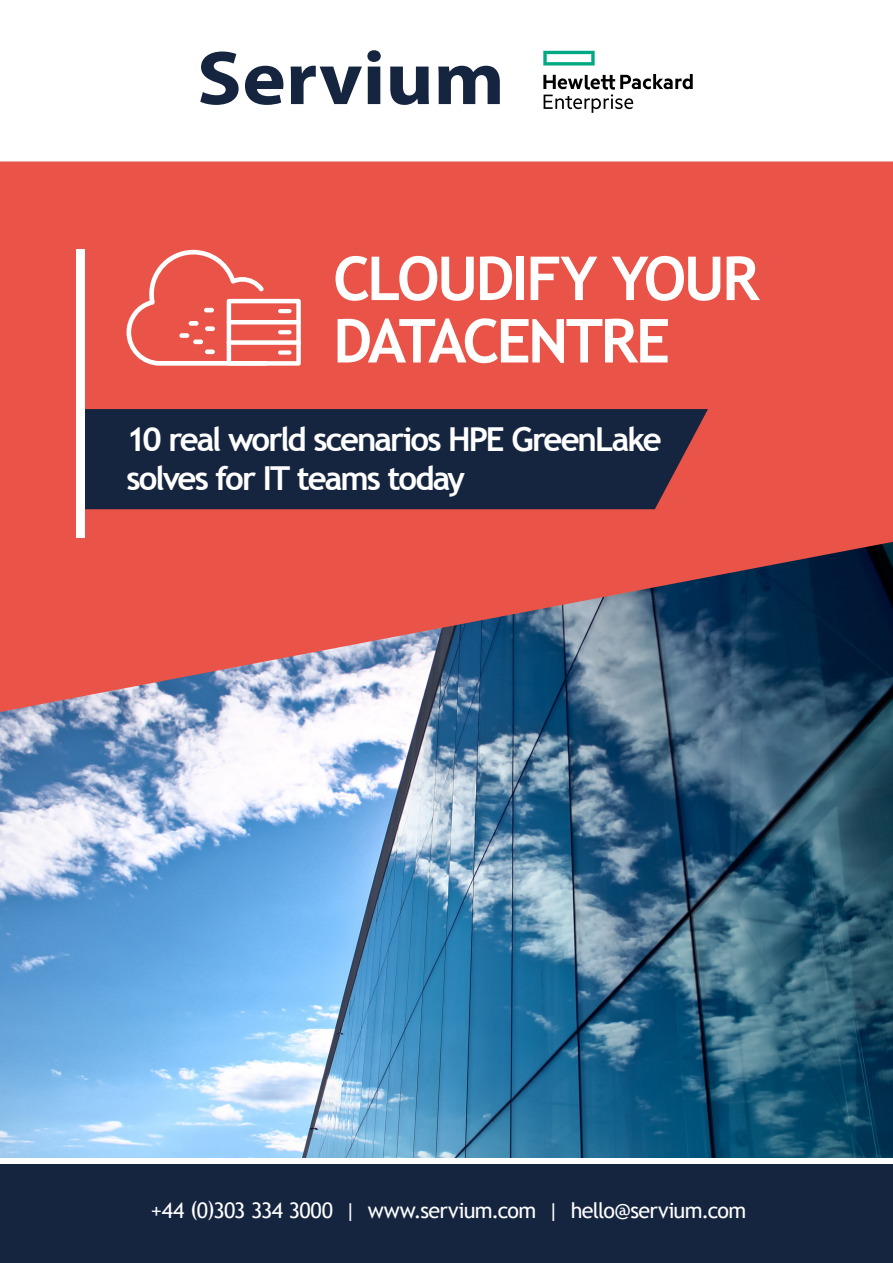
<style>
.page{position:relative;width:893px;height:1263px;background:#fff}
.page>*{position:absolute;margin:0;border:0;box-sizing:border-box;transform-origin:0 0}
.t1{font:700 60.6px/62.4px "Trebuchet MS";letter-spacing:-.045em;color:#fff}
.t2{font:700 33px/39.2px "Trebuchet MS";letter-spacing:-.06em;color:#fff}
.t3{font:21.45px "Trebuchet MS";letter-spacing:-.03em;color:#fff}
</style>
<div class="page">
<div style="left:0;top:1165px;width:893px;height:98px;background:#16253f"></div>
<img style="left:0;top:712px;width:893px;height:445px">
<svg style="left:0;top:162px;width:893px;height:550px;background:#cb5652"></svg>
<svg style="left:200px;top:52px;width:39px;height:53px"></svg>
<svg style="left:245px;top:66px;width:38px;height:39px"></svg>
<svg style="left:291px;top:50px;width:90px;height:54px"></svg>
<svg style="left:390px;top:67px;width:39px;height:38px"></svg>
<svg style="left:438px;top:66px;width:62px;height:38px"></svg>
<svg style="left:543px;top:51px;width:52px;height:15px"></svg>
<svg style="left:543px;top:74px;width:150px;height:39px"></svg>
<svg style="left:126px;top:250px;width:175px;height:116px;background:#ed6f65"></svg>
<hr style="left:278px;top:309px;width:14px;height:4px;background:#fff;border-radius:2px">
<svg style="left:278px;top:330px;width:14px;height:4px"></svg>
<div style="left:278px;top:350px;width:14px;height:5px;background:#fff;border-radius:2px"></div>
<hr style="left:204px;top:308px;width:10px;height:4px;background:#fff;border-radius:2px">
<div style="left:189px;top:321px;width:10px;height:5px;background:#fff;border-radius:2px"></div>
<div style="left:179px;top:333px;width:10px;height:5px;background:#fff;border-radius:2px"></div>
<div style="left:205px;top:349px;width:10px;height:5px;background:#fff;border-radius:2px"></div>
<div style="left:205px;top:326px;width:10px;height:5px;background:#fff;border-radius:2px"></div>
<div style="left:193px;top:339px;width:10px;height:5px;background:#fff;border-radius:2px"></div>
<div style="left:85px;top:409px;width:623px;height:100px;background:#16253f"></div>
<div style="left:77px;top:250px;width:8px;height:288px;background:#fff"></div>
<h1 class="t1" style="left:333px;top:247px;width:428px">CLOUDIFY YOUR<br>DATACENTRE</h1>
<p class="t2" style="left:126px;top:419px;width:537px">10 real world scenarios HPE GreenLake solves for IT teams today</p>
<p class="t3" style="left:151px;top:1198px;width:597px">+44 (0)303 334 3000 | www.servium.com | hello@servium.com</p>
</div>
